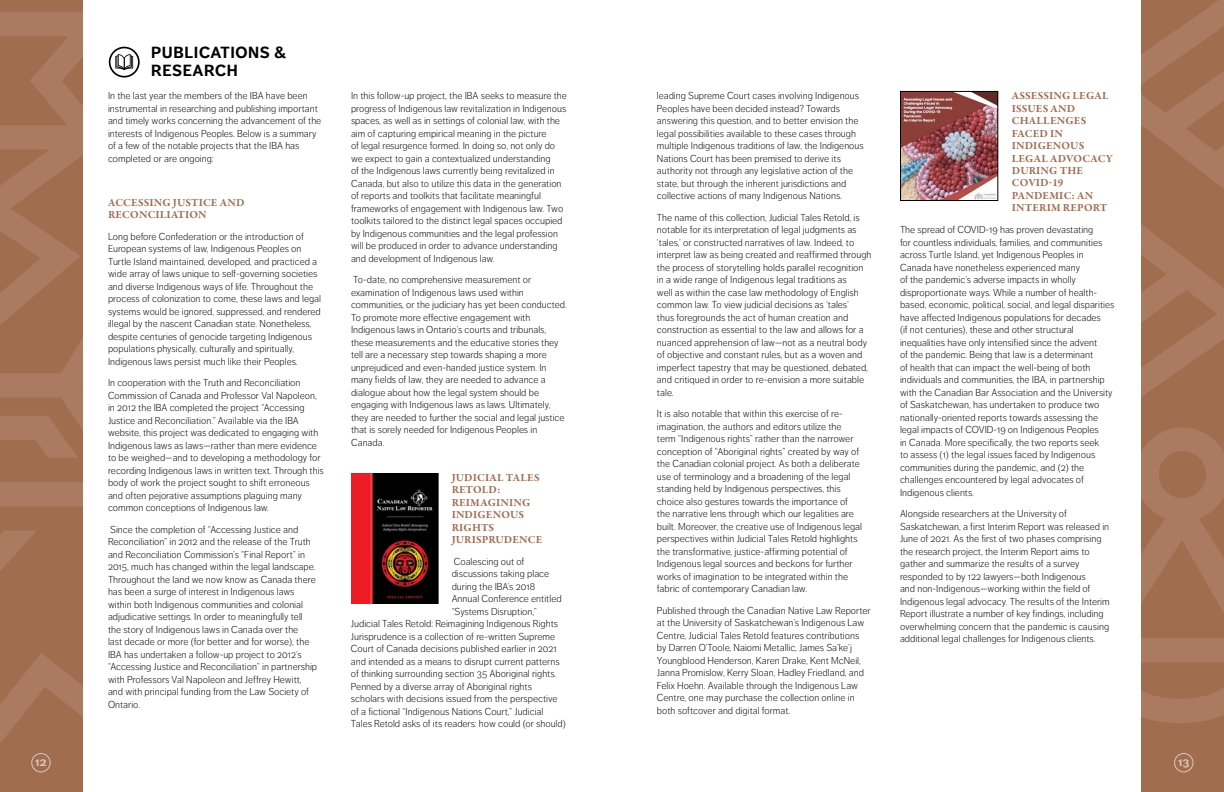
<style>
.page{position:relative;width:1224px;height:792px;background:#fff}
.page>*{position:absolute;margin:0;border:0;box-sizing:border-box;transform-origin:0 0}
.t1{font:700 16px/18px "Dagny Pro";letter-spacing:.035em;color:#000}
.t2{font:700 12px "Dagny Pro";color:#fff}
.t3{font:700 11px/12.5px "Garamond Premr Pro";letter-spacing:.01em;color:#a16d4f}
.t4{font:300 10px/12.5px "Dagny Pro";color:#000}
</style>
<div class="page">
<div style="left:0;top:0;width:82px;height:792px;background:#a16d4f"></div>
<div style="left:1142px;top:0;width:82px;height:792px;background:#a16d4f"></div>
<svg style="left:0;top:12px;width:82px;height:416px"></svg>
<svg style="left:0;top:416px;width:79px;height:42px"></svg>
<svg style="left:0;top:531px;width:82px;height:229px"></svg>
<div style="left:0;top:482px;width:82px;height:24px;background:#aa7b60"></div>
<svg style="left:1142px;top:638px;width:82px;height:85px"></svg>
<svg style="left:1142px;top:485px;width:82px;height:128px"></svg>
<svg style="left:1142px;top:0;width:82px;height:485px"></svg>
<div style="left:31px;top:753px;width:20px;height:19px;border:1px solid #fff;border-radius:50%"></div>
<div style="left:1174px;top:753px;width:20px;height:19px;border:1px solid #fff;border-radius:50%"></div>
<img style="left:902px;top:93px;width:94px;height:106px">
<div style="left:900px;top:91px;width:98px;height:110px;border:1px solid #000"></div>
<img style="left:351px;top:473px;width:87px;height:131px">
<svg style="left:109px;top:47px;width:31px;height:31px"></svg>
<h1 class="t1" style="left:151px;top:44px;width:136px">PUBLICATIONS &amp;<br>RESEARCH</h1>
<p class="t4" style="left:108px;top:89px;width:215px">In the last year the members of the IBA have been instrumental in researching and publishing important and timely works concerning the advancement of the interests of Indigenous Peoples. Below is a summary of a few of the notable projects that the IBA has completed or are ongoing:</p>
<p class="t3" style="left:108px;top:196px;width:138px">ACCESSING JUSTICE AND<br>RECONCILIATION</p>
<p class="t4" style="left:108px;top:230px;width:215px">Long before Confederation or the introduction of European systems of law, Indigenous Peoples on Turtle Island maintained, developed, and practiced a wide array of laws unique to self-governing societies and diverse Indigenous ways of life. Throughout the process of colonization to come, these laws and legal systems would be ignored, suppressed, and rendered illegal by the nascent Canadian state. Nonetheless, despite centuries of genocide targeting Indigenous populations physically, culturally and spiritually, Indigenous laws persist much like their Peoples.</p>
<p class="t4" style="left:108px;top:376px;width:217px">In cooperation with the Truth and Reconciliation Commission of Canada and Professor Val Napoleon, in 2012 the IBA completed the project “Accessing Justice and Reconciliation.” Available via the IBA website, this project was dedicated to engaging with Indigenous laws as laws—rather than mere evidence to be weighed—and to developing a methodology for recording Indigenous laws in written text. Through this body of work the project sought to shift erroneous and often pejorative assumptions plaguing many common conceptions of Indigenous law.</p>
<p class="t4" style="left:108px;top:523px;width:211px">Since the completion of “Accessing Justice and Reconciliation” in 2012 and the release of the Truth and Reconciliation Commission’s “Final Report” in 2015, much has changed within the legal landscape.<br>Throughout the land we now know as Canada there has been a surge of interest in Indigenous laws within both Indigenous communities and colonial adjudicative settings. In order to meaningfully tell the story of Indigenous laws in Canada over the<br>last decade or more (for better and for worse), the IBA has undertaken a follow-up project to 2012’s “Accessing Justice and Reconciliation” in partnership with Professors Val Napoleon and Jeffrey Hewitt, and with principal funding from the Law Society of Ontario.</p>
<p class="t4" style="left:351px;top:89px;width:217px">In this follow-up project, the IBA seeks to measure the progress of Indigenous law revitalization in Indigenous spaces, as well as in settings of colonial law, with the aim of capturing empirical meaning in the picture<br>of legal resurgence formed. In doing so, not only do we expect to gain a contextualized understanding<br>of the Indigenous laws currently being revitalized in Canada, but also to utilize this data in the generation of reports and toolkits that facilitate meaningful frameworks of engagement with Indigenous law. Two toolkits tailored to the distinct legal spaces occupied by Indigenous communities and the legal profession will be produced in order to advance understanding and development of Indigenous law.</p>
<p class="t4" style="left:351px;top:273px;width:217px">To-date, no comprehensive measurement or examination of Indigenous laws used within communities, or the judiciary has yet been conducted.<br>To promote more effective engagement with Indigenous laws in Ontario’s courts and tribunals, these measurements and the educative stories they tell are a necessary step towards shaping a more unprejudiced and even-handed justice system. In many fields of law, they are needed to advance a dialogue about how the legal system should be engaging with Indigenous laws as laws. Ultimately, they are needed to further the social and legal justice that is sorely needed for Indigenous Peoples in Canada.</p>
<p class="t3" style="left:452px;top:471px;width:92px">JUDICIAL TALES<br>RETOLD:<br>REIMAGINING<br>INDIGENOUS<br>RIGHTS<br>JURISPRUDENCE</p>
<p class="t4" style="left:454px;top:555px;width:72px">Coalescing out of</p>
<p class="t4" style="left:452px;top:567px;width:99px">discussions taking place</p>
<p class="t4" style="left:452px;top:580px;width:85px">during the IBA’s 2018</p>
<p class="t4" style="left:452px;top:592px;width:111px">Annual Conference entitled</p>
<p class="t4" style="left:452px;top:605px;width:87px">“Systems Disruption,”</p>
<p class="t4" style="left:351px;top:617px;width:209px">Judicial Tales Retold: Reimagining Indigenous Rights</p>
<p class="t4" style="left:351px;top:630px;width:206px">Jurisprudence is a collection of re-written Supreme</p>
<p class="t4" style="left:351px;top:642px;width:207px">Court of Canada decisions published earlier in 2021</p>
<p class="t4" style="left:351px;top:655px;width:210px">and intended as a means to disrupt current patterns</p>
<p class="t4" style="left:351px;top:667px;width:207px">of thinking surrounding section 35 Aboriginal rights.</p>
<p class="t4" style="left:351px;top:680px;width:182px">Penned by a diverse array of Aboriginal rights</p>
<p class="t4" style="left:351px;top:692px;width:208px">scholars with decisions issued from the perspective</p>
<p class="t4" style="left:351px;top:705px;width:194px">of a fictional “Indigenous Nations Court,” Judicial</p>
<p class="t4" style="left:351px;top:717px;width:216px">Tales Retold asks of its readers: how could (or should)</p>
<p class="t4" style="left:657px;top:89px;width:208px">leading Supreme Court cases involving Indigenous Peoples have been decided instead? Towards answering this question, and to better envision the legal possibilities available to these cases through multiple Indigenous traditions of law, the Indigenous Nations Court has been premised to derive its authority not through any legislative action of the state, but through the inherent jurisdictions and collective actions of many Indigenous Nations.</p>
<p class="t4" style="left:657px;top:211px;width:216px">The name of this collection, Judicial Tales Retold, is notable for its interpretation of legal judgments as ‘tales,’ or constructed narratives of law. Indeed, to interpret law as being created and reaffirmed through the process of storytelling holds parallel recognition in a wide range of Indigenous legal traditions as<br>well as within the case law methodology of English common law. To view judicial decisions as ‘tales’<br>thus foregrounds the act of human creation and construction as essential to the law and allows for a nuanced apprehension of law—not as a neutral body of objective and constant rules, but as a woven and imperfect tapestry that may be questioned, debated, and critiqued in order to re-envision a more suitable tale.</p>
<p class="t4" style="left:657px;top:407px;width:207px">It is also notable that within this exercise of re&shy;imagination, the authors and editors utilize the term “Indigenous rights” rather than the narrower conception of “Aboriginal rights” created by way of the Canadian colonial project. As both a deliberate use of terminology and a broadening of the legal standing held by Indigenous perspectives, this choice also gestures towards the importance of the narrative lens through which our legalities are built. Moreover, the creative use of Indigenous legal perspectives within Judicial Tales Retold highlights the transformative, justice-affirming potential of Indigenous legal sources and beckons for further works of imagination to be integrated within the fabric of contemporary Canadian law.</p>
<p class="t4" style="left:657px;top:604px;width:215px">Published through the Canadian Native Law Reporter at the University of Saskatchewan’s Indigenous Law Centre, Judicial Tales Retold features contributions by Darren O’Toole, Naiomi Metallic, James Sa’ke’j Youngblood Henderson, Karen Drake, Kent McNeil, Janna Promislow, Kerry Sloan, Hadley Friedland, and Felix Hoehn. Available through the Indigenous Law Centre, one may purchase the collection online in both softcover and digital format.</p>
<p class="t3" style="left:1012px;top:89px;width:102px">ASSESSING LEGAL<br>ISSUES AND<br>CHALLENGES<br>FACED IN<br>INDIGENOUS<br>LEGAL ADVOCACY<br>DURING THE<br>COVID-19<br>PANDEMIC: AN<br>INTERIM REPORT</p>
<p class="t4" style="left:900px;top:223px;width:216px">The spread of COVID-19 has proven devastating<br>for countless individuals, families, and communities across Turtle Island, yet Indigenous Peoples in Canada have nonetheless experienced many<br>of the pandemic’s adverse impacts in wholly disproportionate ways. While a number of health&shy;based, economic, political, social, and legal disparities have affected Indigenous populations for decades<br>(if not centuries), these and other structural inequalities have only intensified since the advent<br>of the pandemic. Being that law is a determinant<br>of health that can impact the well-being of both individuals and communities, the IBA, in partnership with the Canadian Bar Association and the University of Saskatchewan, has undertaken to produce two nationally-oriented reports towards assessing the legal impacts of COVID-19 on Indigenous Peoples<br>in Canada. More specifically, the two reports seek<br>to assess (1) the legal issues faced by Indigenous communities during the pandemic, and (2) the challenges encountered by legal advocates of Indigenous clients.</p>
<p class="t4" style="left:900px;top:507px;width:211px">Alongside researchers at the University of Saskatchewan, a first Interim Report was released in June of 2021. As the first of two phases comprising the research project, the Interim Report aims to gather and summarize the results of a survey responded to by 122 lawyers—both Indigenous<br>and non-Indigenous—working within the field of Indigenous legal advocacy. The results of the Interim Report illustrate a number of key findings, including overwhelming concern that the pandemic is causing additional legal challenges for Indigenous clients.</p>
<p class="t2" style="left:35px;top:755px;width:13px">12</p>
<p class="t2" style="left:1178px;top:755px;width:13px">13</p>
</div>
